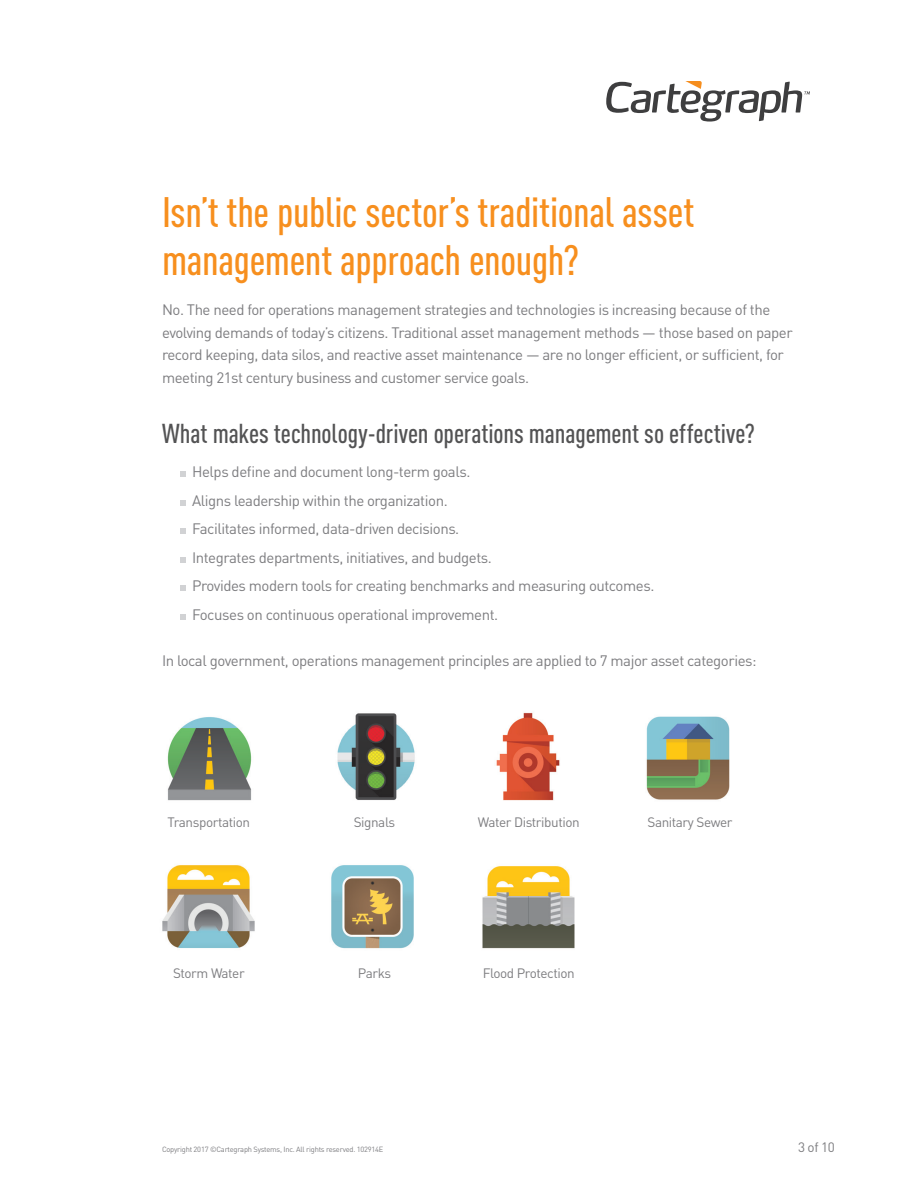
<style>
.page{position:relative;width:918px;height:1188px;background:#fff}
.page>*{position:absolute;margin:0;border:0;box-sizing:border-box;transform-origin:0 0}
.Heading_2{font:500 42px/48px "DIN Cond";letter-spacing:-.01em;color:#f78f1e}
.Heading_3{font:500 27px "DIN Cond";color:#535354}
.Bullet{font:15px/22.5px "DIN Pro";letter-spacing:-.03em;color:#7d7d80}
.Page_Number{font:13.5px "DIN Pro";letter-spacing:-.03em;color:#7d7d80}
.t1{font:7.5px "DIN Pro";letter-spacing:-.03em;color:#7d7d80}
</style>
<div class="page">
<svg style="left:180px;top:471px;width:6px;height:6px"></svg>
<svg style="left:180px;top:500px;width:6px;height:6px"></svg>
<svg style="left:180px;top:528px;width:6px;height:6px"></svg>
<svg style="left:180px;top:557px;width:6px;height:6px"></svg>
<svg style="left:180px;top:585px;width:6px;height:6px"></svg>
<svg style="left:180px;top:614px;width:6px;height:6px"></svg>
<img style="left:167px;top:717px;width:85px;height:84px">
<img style="left:337px;top:713px;width:78px;height:87px">
<img style="left:496px;top:712px;width:64px;height:89px">
<img style="left:646px;top:716px;width:84px;height:84px">
<img style="left:162px;top:865px;width:93px;height:83px">
<img style="left:331px;top:865px;width:83px;height:84px">
<img style="left:482px;top:866px;width:93px;height:83px">
<svg style="left:606px;top:81px;width:204px;height:41px"></svg>
<p class="Heading_2" style="left:162px;top:187px;width:534px">Isn’t the public sector’s traditional asset management approach enough?</p>
<p class="Bullet" style="left:162px;top:298px;width:632px">No. The need for operations management strategies and technologies is increasing because of the evolving demands of today’s citizens. Traditional asset management methods — those based on paper record keeping, data silos, and reactive asset maintenance — are no longer efficient, or sufficient, for meeting 21st century business and customer service goals.</p>
<p class="Heading_3" style="left:162px;top:417px;width:595px">What makes technology-driven operations management so effective?</p>
<p class="Bullet" style="left:192px;top:460px;width:280px">Helps define and document long-term goals.</p>
<p class="Bullet" style="left:192px;top:488px;width:257px">Aligns leadership within the organization.</p>
<p class="Bullet" style="left:192px;top:517px;width:269px">Facilitates informed, data-driven decisions.</p>
<p class="Bullet" style="left:192px;top:545px;width:301px">Integrates departments, initiatives, and budgets.</p>
<p class="Bullet" style="left:192px;top:574px;width:464px">Provides modern tools for creating benchmarks and measuring outcomes.</p>
<p class="Bullet" style="left:192px;top:602px;width:308px">Focuses on continuous operational improvement.</p>
<p class="Bullet" style="left:162px;top:649px;width:596px">In local government, operations management principles are applied to 7 major asset categories:</p>
<p class="Page_Number" style="left:168px;top:813px;width:84px">Transportation</p>
<p class="Page_Number" style="left:173px;top:964px;width:73px">Storm Water</p>
<p class="Page_Number" style="left:354px;top:813px;width:43px">Signals</p>
<p class="Page_Number" style="left:358px;top:964px;width:35px">Parks</p>
<p class="Page_Number" style="left:478px;top:813px;width:104px">Water Distribution</p>
<p class="Page_Number" style="left:483px;top:964px;width:94px">Flood Protection</p>
<p class="Page_Number" style="left:648px;top:813px;width:86px">Sanitary Sewer</p>
<p class="t1" style="left:162px;top:1145px;width:223px">Copyright 2017 ©Cartegraph Systems, Inc. All rights reserved. 102914E</p>
<p class="Page_Number" style="left:798px;top:1138px;width:38px">3 of 10</p>
</div>
